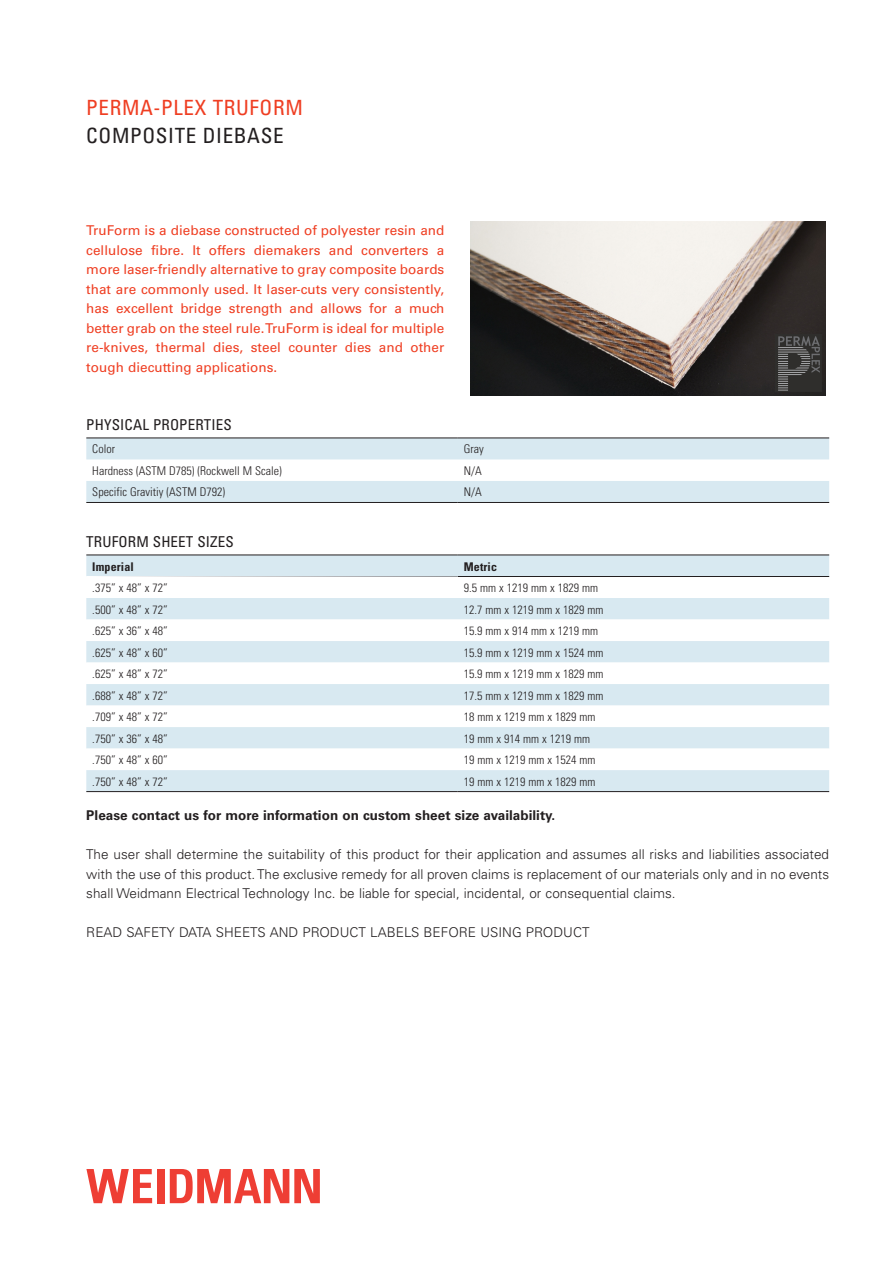
<style>
.page{position:relative;width:893px;height:1263px;background:#fff}
.page>*{position:absolute;margin:0;border:0;box-sizing:border-box;transform-origin:0 0}
.Titel{font:condensed 21px "Univers";letter-spacing:.03em;color:#ef3e22}
.Titel-2{font:condensed 21px "Univers";letter-spacing:.03em;color:#231f20}
._2_subtitle_14_18_30{font:condensed 15px "Univers";letter-spacing:.01em;color:#231f20}
._2_subtitle_14_18_30-2{font:13.5px/19.5px "Univers";color:#ef3e22;text-align:justify}
._2_subtitle_14_18_30-3{font:300 13.5px/19.5px "Univers";color:#231f20;text-align:justify}
._2_subtitle_14_18_30-4{font:700 13.5px "Univers";color:#231f20}
._2_subtitle_14_18_30-5{font:300 condensed 12px "Univers";color:#231f20}
._2_subtitle_14_18_30-6{font:700 condensed 12px "Univers";letter-spacing:.01em;color:#231f20}
</style>
<div class="page">
<svg style="left:86px;top:1169px;width:66px;height:34px"></svg>
<div style="left:157px;top:1169px;width:7px;height:34px;background:#ee3e34"></div>
<svg style="left:170px;top:1169px;width:150px;height:34px"></svg>
<svg style="left:86px;top:439px;width:743px;height:63px;fill:#d8e9f1"></svg>
<hr style="left:86px;top:438px;width:372px;height:1px;background:#231f20">
<hr style="left:458px;top:438px;width:371px;height:1px;background:#231f20">
<hr style="left:86px;top:502px;width:372px;height:1px;background:#231f20">
<hr style="left:458px;top:502px;width:371px;height:1px;background:#231f20">
<div style="left:86px;top:556px;width:743px;height:235px;background:#d8e9f1"></div>
<svg style="left:86px;top:577px;width:743px;height:193px"></svg>
<hr style="left:86px;top:791px;width:372px;height:1px;background:#231f20">
<hr style="left:458px;top:791px;width:371px;height:1px;background:#231f20">
<hr style="left:86px;top:555px;width:372px;height:1px;background:#231f20">
<hr style="left:458px;top:555px;width:371px;height:1px;background:#231f20">
<hr style="left:458px;top:576px;width:371px;height:1px;background:#231f20">
<hr style="left:86px;top:576px;width:372px;height:1px;background:#fff">
<img style="left:470px;top:221px;width:356px;height:174px">
<img style="left:776px;top:335px;width:46px;height:57px">
<p class="Titel" style="left:86px;top:94px;width:218px">PERMA-PLEX TRUFORM</p>
<p class="Titel-2" style="left:86px;top:122px;width:199px">COMPOSITE DIEBASE</p>
<p class="_2_subtitle_14_18_30-2" style="left:86px;top:221px;width:360px">TruForm is a diebase constructed of polyester resin and cellulose fibre. It offers diemakers and converters a more laser-friendly alternative to gray composite boards that are commonly used. It laser-cuts very consistently, has excellent bridge strength and allows for a much better grab on the steel rule. TruForm is ideal for multiple re-knives, thermal dies, steel counter dies and other tough diecutting applications.</p>
<p class="_2_subtitle_14_18_30" style="left:86px;top:415px;width:147px">PHYSICAL PROPERTIES</p>
<p class="_2_subtitle_14_18_30-5" style="left:92px;top:442px;width:24px">Color</p>
<p class="_2_subtitle_14_18_30-5" style="left:464px;top:442px;width:22px">Gray</p>
<p class="_2_subtitle_14_18_30-5" style="left:92px;top:463px;width:191px">Hardness (ASTM D785) (Rockwell M Scale)</p>
<p class="_2_subtitle_14_18_30-5" style="left:464px;top:463px;width:20px">N/A</p>
<p class="_2_subtitle_14_18_30-5" style="left:92px;top:485px;width:134px">Specific Gravitiy (ASTM D792)</p>
<p class="_2_subtitle_14_18_30-5" style="left:464px;top:485px;width:20px">N/A</p>
<p class="_2_subtitle_14_18_30" style="left:86px;top:532px;width:149px">TRUFORM SHEET SIZES</p>
<p class="_2_subtitle_14_18_30-6" style="left:92px;top:559px;width:43px">Imperial</p>
<p class="_2_subtitle_14_18_30-6" style="left:464px;top:559px;width:35px">Metric</p>
<p class="_2_subtitle_14_18_30-5" style="left:92px;top:581px;width:77px">.375” x 48” x 72”</p>
<p class="_2_subtitle_14_18_30-5" style="left:464px;top:581px;width:136px">9.5 mm x 1219 mm x 1829 mm</p>
<p class="_2_subtitle_14_18_30-5" style="left:92px;top:602px;width:77px">.500” x 48” x 72”</p>
<p class="_2_subtitle_14_18_30-5" style="left:464px;top:602px;width:141px">12.7 mm x 1219 mm x 1829 mm</p>
<p class="_2_subtitle_14_18_30-5" style="left:92px;top:624px;width:77px">.625” x 36” x 48”</p>
<p class="_2_subtitle_14_18_30-5" style="left:464px;top:624px;width:136px">15.9 mm x 914 mm x 1219 mm</p>
<p class="_2_subtitle_14_18_30-5" style="left:92px;top:645px;width:77px">.625” x 48” x 60”</p>
<p class="_2_subtitle_14_18_30-5" style="left:464px;top:645px;width:141px">15.9 mm x 1219 mm x 1524 mm</p>
<p class="_2_subtitle_14_18_30-5" style="left:92px;top:667px;width:77px">.625” x 48” x 72”</p>
<p class="_2_subtitle_14_18_30-5" style="left:464px;top:667px;width:141px">15.9 mm x 1219 mm x 1829 mm</p>
<p class="_2_subtitle_14_18_30-5" style="left:92px;top:688px;width:77px">.688” x 48” x 72”</p>
<p class="_2_subtitle_14_18_30-5" style="left:464px;top:688px;width:141px">17.5 mm x 1219 mm x 1829 mm</p>
<p class="_2_subtitle_14_18_30-5" style="left:92px;top:710px;width:77px">.709” x 48” x 72”</p>
<p class="_2_subtitle_14_18_30-5" style="left:464px;top:710px;width:133px">18 mm x 1219 mm x 1829 mm</p>
<p class="_2_subtitle_14_18_30-5" style="left:92px;top:731px;width:77px">.750” x 36” x 48”</p>
<p class="_2_subtitle_14_18_30-5" style="left:464px;top:731px;width:128px">19 mm x 914 mm x 1219 mm</p>
<p class="_2_subtitle_14_18_30-5" style="left:92px;top:753px;width:77px">.750” x 48” x 60”</p>
<p class="_2_subtitle_14_18_30-5" style="left:464px;top:753px;width:133px">19 mm x 1219 mm x 1524 mm</p>
<p class="_2_subtitle_14_18_30-5" style="left:92px;top:774px;width:77px">.750” x 48” x 72”</p>
<p class="_2_subtitle_14_18_30-5" style="left:464px;top:774px;width:133px">19 mm x 1219 mm x 1829 mm</p>
<p class="_2_subtitle_14_18_30-4" style="left:86px;top:807px;width:470px">Please contact us for more information on custom sheet size availability.</p>
<p class="_2_subtitle_14_18_30-3" style="left:86px;top:845px;width:744px">The user shall determine the suitability of this product for their application and assumes all risks and liabilities associated with the use of this product. The exclusive remedy for all proven claims is replacement of our materials only and in no events shall Weidmann Electrical Technology Inc. be liable for special, incidental, or consequential claims.</p>
<p class="_2_subtitle_14_18_30-3" style="left:86px;top:923px;width:505px">READ SAFETY DATA SHEETS AND PRODUCT LABELS BEFORE USING PRODUCT</p>
</div>
